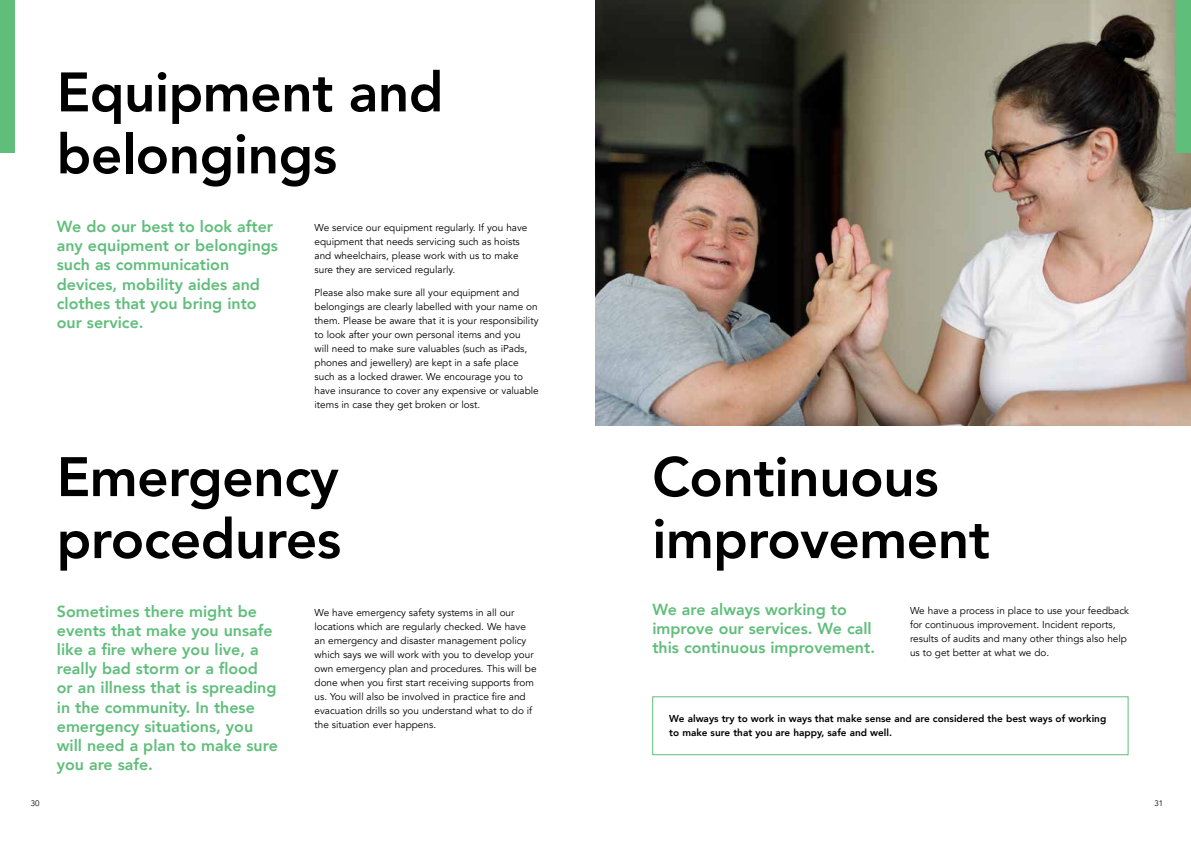
<style>
.page{position:relative;width:1191px;height:842px;background:#fff}
.page>*{position:absolute;margin:0;border:0;box-sizing:border-box;transform-origin:0 0}
.t1{font:800 55px/62px "Avenir";letter-spacing:-.01em;color:#000}
.t2{font:800 16px/19.2px "Avenir";color:#60be7b}
.t3{font:10px/14px "Avenir";color:#000}
.t4{font:800 10px/14px "Avenir";color:#000}
.t5{font:8px "Avenir";color:#000}
</style>
<div class="page">
<img style="left:595px;top:0;width:596px;height:425px">
<div style="left:0;top:0;width:14px;height:152px;background:#60be7b"></div>
<div style="left:1176px;top:0;width:15px;height:152px;background:#60be7b"></div>
<div style="left:652px;top:696px;width:476px;height:59px;border:1px solid #60be7b"></div>
<h1 class="t1" style="left:57px;top:61px;width:388px">Equipment and belongings</h1>
<h2 class="t2" style="left:57px;top:217px;width:223px">We do our best to look after any equipment or belongings such as communication devices, mobility aides and clothes that you bring into our service.</h2>
<p class="t3" style="left:314px;top:221px;width:214px">We service our equipment regularly. If you have equipment that needs servicing such as hoists and wheelchairs, please work with us to make sure they are serviced regularly.</p>
<p class="t3" style="left:314px;top:285px;width:226px">Please also make sure all your equipment and belongings are clearly labelled with your name on them. Please be aware that it is your responsibility to look after your own personal items and you<br>will need to make sure valuables (such as iPads, phones and jewellery) are kept in a safe place such as a locked drawer. We encourage you to have insurance to cover any expensive or valuable items in case they get broken or lost.</p>
<h1 class="t1" style="left:57px;top:446px;width:286px">Emergency procedures</h1>
<h2 class="t2" style="left:57px;top:601px;width:223px">Sometimes there might be events that make you unsafe like a fire where you live, a really bad storm or a flood or an illness that is spreading in the community. In these emergency situations, you will need a plan to make sure you are safe.</h2>
<p class="t3" style="left:314px;top:606px;width:223px">We have emergency safety systems in all our locations which are regularly checked. We have an emergency and disaster management policy which says we will work with you to develop your own emergency plan and procedures. This will be done when you first start receiving supports from us. You will also be involved in practice fire and evacuation drills so you understand what to do if the situation ever happens.</p>
<h1 class="t1" style="left:652px;top:446px;width:339px">Continuous improvement</h1>
<p class="t3" style="left:910px;top:604px;width:220px">We have a process in place to use your feedback for continuous improvement. Incident reports, results of audits and many other things also help us to get better at what we do.</p>
<h2 class="t2" style="left:652px;top:599px;width:224px">We are always working to improve our services. We call this continuous improvement.</h2>
<p class="t4" style="left:669px;top:711px;width:438px">We always try to work in ways that make sense and are considered the best ways of working to make sure that you are happy, safe and well.</p>
<p class="t5" style="left:31px;top:799px;width:10px">30</p>
<p class="t5" style="left:1154px;top:799px;width:10px">31</p>
</div>
